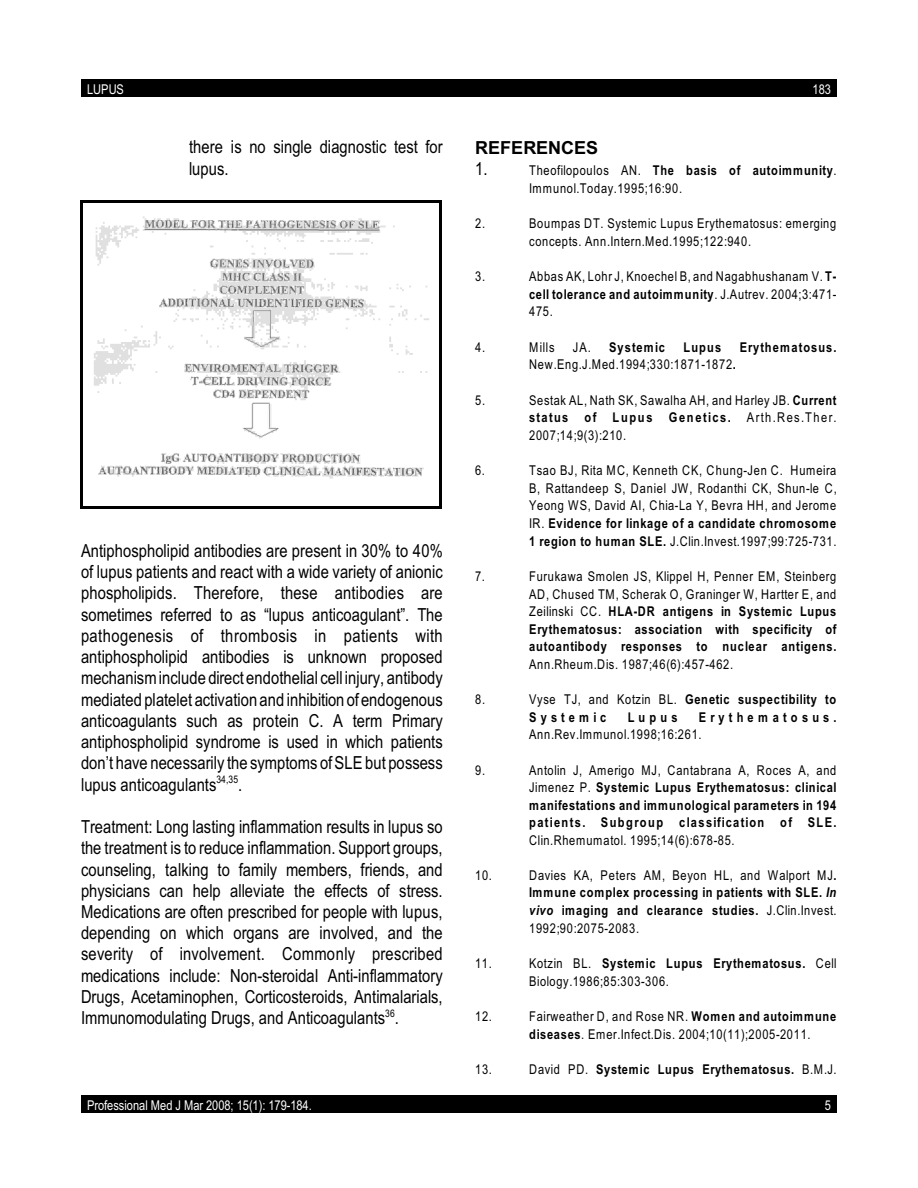
<style>
.page{position:relative;width:918px;height:1188px;background:#fff}
.page>*{position:absolute;margin:0;border:0;box-sizing:border-box;transform-origin:0 0}
.t1{font:18px/21.3px "Arial Narrow";letter-spacing:.005em;color:#000;text-align:justify}
.t2{font:700 18px "Arial";letter-spacing:.005em;color:#000}
.t3{font:13.5px/17.7px "Arial Narrow";letter-spacing:.055em;color:#000}
.t4{font:700 13.5px/17.5px "Arial Narrow";letter-spacing:.065em;color:#000;text-align:justify}
.t5{font:13.5px "Arial Narrow";color:#fff}
.t6{font:700 13.5px "Arial Narrow";letter-spacing:.305em;color:#000}
.t7{font:10.5px "Arial Narrow";color:#000}
.s1{font-size:18px}
.s2{font-weight:700}
.s3{font-weight:400}
.s4{font-weight:700;font-style:italic}
</style>
<div class="page">
<div style="left:81px;top:79px;width:756px;height:18px;background:#000"></div>
<div style="left:81px;top:1095px;width:756px;height:18px;background:#000"></div>
<img style="left:94px;top:216px;width:335px;height:263px">
<hr style="left:81px;top:200px;width:2px;height:308px;background:#000">
<hr style="left:440px;top:200px;width:2px;height:308px;background:#000">
<hr style="left:81px;top:200px;width:361px;height:3px;background:#000">
<hr style="left:81px;top:506px;width:361px;height:3px;background:#000">
<p class="t5" style="left:87px;top:84px;width:38px">LUPUS</p>
<p class="t5" style="left:813px;top:84px;width:20px">183</p>
<h1 class="t1" style="left:189px;top:138px;width:255px">there is no single diagnostic test for lupus.</h1>
<p class="t1" style="left:81px;top:542px;width:363px">Antiphospholipid antibodies are present in 30% to 40% of lupus patients and react with a wide variety of anionic phospholipids. Therefore, these antibodies are sometimes referred to as “lupus anticoagulant”. The pathogenesis of thrombosis in patients with antiphospholipid antibodies is unknown proposed mechanism include direct endothelial cell injury, antibody mediated platelet activation and inhibition of endogenous anticoagulants such as protein C. A term Primary antiphospholipid syndrome is used in which patients don’t have necessarily the symptoms of SLE but possess lupus anticoagulants .</p>
<p class="t7" style="left:216px;top:775px;width:23px">34,35</p>
<p class="t1" style="left:81px;top:818px;width:363px">Treatment: Long lasting inflammation results in lupus so the treatment is to reduce inflammation. Support groups, counseling, talking to family members, friends, and physicians can help alleviate the effects of stress.<br>Medications are often prescribed for people with lupus, depending on which organs are involved, and the severity of involvement. Commonly prescribed medications include: Non-steroidal Anti-inflammatory Drugs, Acetaminophen, Corticosteroids, Antimalarials, Immunomodulating Drugs, and Anticoagulants .<sup>36</sup></p>
<h1 class="t2" style="left:475px;top:140px;width:125px">REFERENCES</h1>
<p class="t3" style="left:529px;top:162px;width:309px;line-height:18.3px;text-indent:-54px"><span class="s1">1.</span> Theofilopoulos AN. <span class="s2">The basis of autoimmunity</span>.<br>Immunol.Today.1995;16:90.</p>
<p class="t3" style="left:475px;top:216px;width:11px">2.</p>
<p class="t3" style="left:529px;top:216px;width:309px">Boumpas DT. Systemic Lupus Erythematosus: emerging concepts. Ann.Intern.Med.1995;122:940.</p>
<p class="t3" style="left:475px;top:269px;width:11px">3.</p>
<p class="t3" style="left:529px;top:269px;width:309px;text-align:justify">Abbas AK, Lohr J, Knoechel B, and Nagabhushanam V. <span class="s2">T&shy;cell tolerance and autoimmunity</span>. J.Autrev. 2004;3:471- 475.</p>
<p class="t3" style="left:475px;top:339px;width:11px">4.</p>
<p class="t3" style="left:529px;top:339px;width:27px">Mills</p>
<p class="t4" style="left:573px;top:340px;width:94px"><span class="s3">JA.</span> Systemic</p>
<p class="t4" style="left:684px;top:340px;width:39px">Lupus</p>
<p class="t4" style="left:740px;top:340px;width:98px">Erythematosus.</p>
<p class="t3" style="left:529px;top:357px;width:208px">New.Eng.J.Med.1994;330:1871-1872<span class="s2">.</span></p>
<p class="t3" style="left:475px;top:392px;width:11px">5.</p>
<p class="t3" style="left:529px;top:392px;width:309px;text-align:justify">Sestak AL, Nath SK, Sawalha AH, and Harley JB. <span class="s2">Current status of Lupus Genetics.</span> Arth.Res.Ther.<br>2007;14;9(3):210.</p>
<p class="t3" style="left:475px;top:463px;width:11px">6.</p>
<p class="t3" style="left:529px;top:463px;width:309px;text-align:justify">Tsao BJ, Rita MC, Kenneth CK, Chung-Jen C. Humeira B, Rattandeep S, Daniel JW, Rodanthi CK, Shun-le C, Yeong WS, David AI, Chia-La Y, Bevra HH, and Jerome IR. <span class="s2">Evidence for linkage of a candidate chromosome 1 region to human SLE.</span> J.Clin.Invest.1997;99:725-731.</p>
<p class="t3" style="left:475px;top:569px;width:11px">7.</p>
<p class="t4" style="left:529px;top:569px;width:309px"><span class="s3">Furukawa Smolen JS, Klippel H, Penner EM, Steinberg AD, Chused TM, Scherak O, Graninger W, Hartter E, and Zeilinski CC.</span> HLA-DR antigens in Systemic Lupus Erythematosus: association with specificity of autoantibody responses to nuclear antigens.</p>
<p class="t3" style="left:529px;top:657px;width:205px">Ann.Rheum.Dis. 1987;46(6):457-462.</p>
<p class="t3" style="left:475px;top:692px;width:11px">8.</p>
<p class="t4" style="left:529px;top:692px;width:309px"><span class="s3">Vyse TJ, and Kotzin BL.</span> Genetic suspectibility to<br>Systemic</p>
<p class="t4" style="left:628px;top:709px;width:51px">Lupus</p>
<p class="t6" style="left:699px;top:712px;width:139px">Erythematosus.</p>
<p class="t3" style="left:529px;top:727px;width:174px">Ann.Rev.Immunol.1998;16:261.</p>
<p class="t3" style="left:475px;top:762px;width:11px">9.</p>
<p class="t4" style="left:529px;top:762px;width:309px"><span class="s3">Antolin J, Amerigo MJ, Cantabrana A, Roces A, and Jimenez P.</span> Systemic Lupus Erythematosus: clinical manifestations and immunological parameters in 194 patients. Subgroup classification of SLE.</p>
<p class="t3" style="left:529px;top:832px;width:207px">Clin.Rhemumatol. 1995;14(6):678-85.</p>
<p class="t3" style="left:475px;top:868px;width:18px">10.</p>
<p class="t3" style="left:529px;top:868px;width:309px;text-align:justify">Davies KA, Peters AM, Beyon HL, and Walport MJ<span class="s2">.<br>Immune complex processing in patients with SLE.</span> <span class="s4">In vivo</span> <span class="s2">imaging and clearance studies.</span> J.Clin.Invest.<br>1992;90:2075-2083.</p>
<p class="t3" style="left:475px;top:956px;width:18px">11.</p>
<p class="t3" style="left:529px;top:956px;width:309px">Kotzin BL. <span class="s2">Systemic Lupus Erythematosus.</span> Cell<br>Biology.1986;85:303-306.</p>
<p class="t3" style="left:475px;top:1009px;width:18px">12.</p>
<p class="t3" style="left:529px;top:1009px;width:309px">Fairweather D, and Rose NR. <span class="s2">Women and autoimmune diseases</span>. Emer.Infect.Dis. 2004;10(11);2005-2011.</p>
<p class="t3" style="left:475px;top:1062px;width:18px">13.</p>
<p class="t4" style="left:529px;top:1062px;width:309px"><span class="s3">David PD.</span> Systemic Lupus Erythematosus. <span class="s3">B.M.J.</span></p>
<p class="t5" style="left:87px;top:1100px;width:226px">Professional Med J Mar 2008; 15(1): 179-184.</p>
<p class="t5" style="left:825px;top:1100px;width:8px">5</p>
</div>
